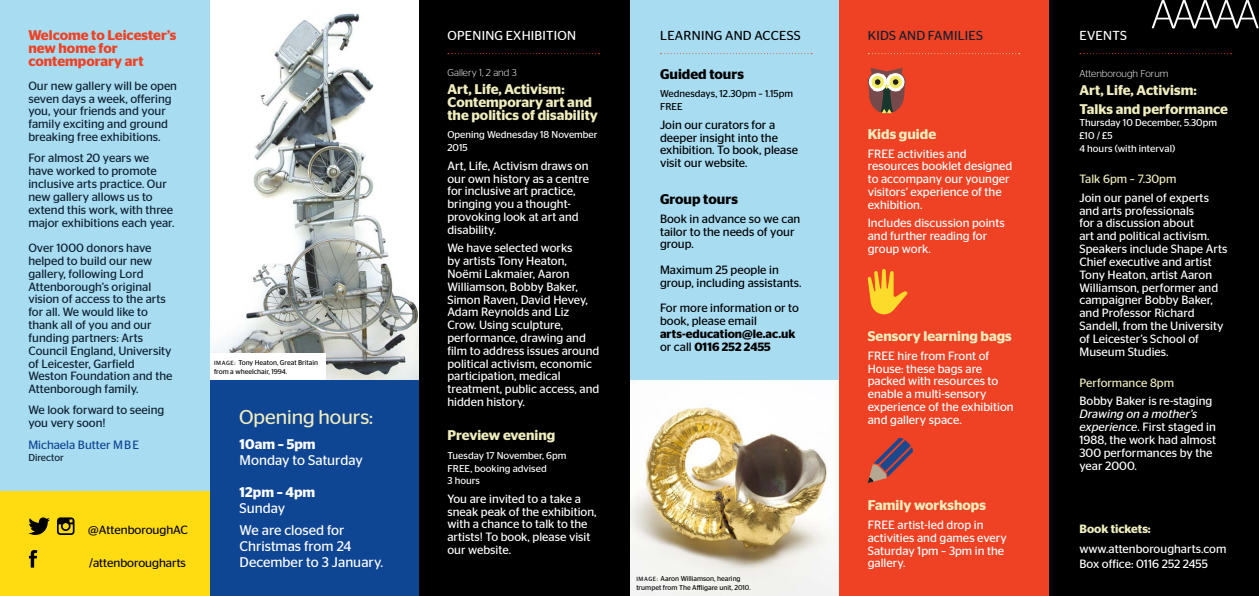
<style>
.page{position:relative;width:1259px;height:596px;background:#fff}
.page>*{position:absolute;margin:0;border:0;box-sizing:border-box;transform-origin:0 0}
.t1{font:20px "Stag Sans Round";color:#f0edbd}
.t2{font:600 14px/12.8px "Stag Sans";color:#f0edbd}
.t3{font:14px/22.4px "Stag Sans";color:#fff}
.t4{font:600 14px/12.8px "Stag Sans";color:#ef4123}
.t5{font:600 14px "Stag Sans";color:#000}
.t6{font:600 14px "Stag Sans";color:#fff}
.t7{font:13px "Stag Sans Round";letter-spacing:.02em;color:#fff}
.t8{font:13px "Stag Sans Round";letter-spacing:.02em;color:#000}
.t9{font:13px "Stag Sans Round";letter-spacing:.02em;color:#0e1f31}
.t10{font:12px/12.8px "Stag Sans";color:#fff}
.t11{font:12px/12.8px "Stag Sans";color:#0e1f31}
.t12{font:12px/12.8px "Stag Sans";color:#000}
.t13{font:600 12px/12.8px "Stag Sans";color:#000}
.t14{font:12px "Stag Sans Round";color:#000}
.t15{font:12px "Stag Sans";color:#f0edbd}
.t16{font:12px "Stag Sans";color:#0f4694}
.t17{font:600 12px "Stag Sans";color:#f0edbd}
.t18{font:10px/12.8px "Stag Sans";color:#fff}
.t19{font:300 10px "Stag Sans";color:#fff}
.t20{font:10px/12.8px "Stag Sans";color:#000}
.t21{font:10px "Stag Sans";color:#0e1f31}
.t22{font:7px/9px "Stag Sans";color:#000}
.s1{font-size:6px}
.s2{font-weight:400}
.s3{font-style:italic}
</style>
<div class="page">
<img style="left:629px;top:379px;width:209px;height:216px">
<img style="left:210px;top:13px;width:209px;height:367px">
<div style="left:629px;top:0;width:210px;height:379px;background:#a7dcf1"></div>
<div style="left:209px;top:353px;width:116px;height:27px;background:#fff"></div>
<svg style="left:660px;top:53px;width:152px;height:1px"></svg>
<div style="left:205px;top:380px;width:215px;height:215px;background:#0f4694"></div>
<div style="left:419px;top:0;width:210px;height:595px;background:#000"></div>
<svg style="left:448px;top:53px;width:151px;height:1px"></svg>
<div style="left:839px;top:0;width:210px;height:595px;background:#ef4123"></div>
<svg style="left:868px;top:53px;width:151px;height:1px"></svg>
<div style="left:1049px;top:0;width:210px;height:595px;background:#000"></div>
<svg style="left:1080px;top:53px;width:151px;height:1px"></svg>
<svg style="left:1152px;top:0;width:106px;height:28px"></svg>
<svg style="left:867px;top:437px;width:46px;height:46px"></svg>
<svg style="left:867px;top:68px;width:38px;height:45px"></svg>
<svg style="left:867px;top:269px;width:40px;height:45px"></svg>
<div style="left:0;top:0;width:210px;height:496px;background:#a7dcf1"></div>
<div style="left:0;top:491px;width:210px;height:104px;background:#ffdc12"></div>
<svg style="left:28px;top:517px;width:22px;height:17px"></svg>
<svg style="left:57px;top:517px;width:17px;height:17px"></svg>
<svg style="left:29px;top:550px;width:8px;height:17px"></svg>
<p class="t4" style="left:28px;top:29px;width:150px">Welcome to Leicester’s new home for contemporary art</p>
<p class="t11" style="left:28px;top:79px;width:150px">Our new gallery will be open seven days a week, offering you, your friends and your family exciting and ground breaking free exhibitions.</p>
<p class="t11" style="left:28px;top:152px;width:147px">For almost 20 years we have worked to promote inclusive arts practice. Our new gallery allows us to extend this work, with three major exhibitions each year.</p>
<p class="t11" style="left:28px;top:241px;width:146px">Over 1000 donors have helped to build our new gallery, following Lord<br>Attenborough’s original vision of access to the arts for all. We would like to thank all of you and our funding partners: Arts<br>Council England, University of Leicester, Garfield<br>Weston Foundation and the<br>Attenborough family.</p>
<p class="t11" style="left:28px;top:403px;width:138px">We look forward to seeing you very soon!</p>
<p class="t16" style="left:28px;top:437px;width:112px">Michaela Butter MBE</p>
<p class="t21" style="left:28px;top:452px;width:37px">Director</p>
<p class="t14" style="left:88px;top:522px;width:94px">@ATTENBOROUGHAC</p>
<p class="t14" style="left:89px;top:555px;width:98px">/ATTENBOROUGHARTS</p>
<p class="t22" style="left:214px;top:358px;width:106px;line-height:8.4px"><span class="s1">IMAGE:</span> Tony Heaton, Great Britain from a wheelchair, 1994.</p>
<h1 class="t1" style="left:239px;top:406px;width:135px">OPENING HOURS:</h1>
<p class="t6" style="left:240px;top:435px;width:78px">10am – 5pm</p>
<p class="t3" style="left:240px;top:448px;width:125px">Monday to Saturday</p>
<p class="t6" style="left:240px;top:483px;width:77px">12pm – 4pm</p>
<p class="t3" style="left:240px;top:496px;width:106px">Sunday<br>We are closed for</p>
<p class="t3" style="left:240px;top:537px;width:145px;line-height:16px">Christmas from 24<br>December to 3 January.</p>
<p class="t7" style="left:447px;top:28px;width:130px">OPENING EXHIBITION</p>
<p class="t19" style="left:447px;top:67px;width:71px">Gallery 1, 2 and 3</p>
<p class="t2" style="left:447px;top:83px;width:152px">Art, Life, Activism:<br>Contemporary art and the politics of disability</p>
<p class="t18" style="left:447px;top:128px;width:152px">Opening Wednesday 18 November<br>2015</p>
<p class="t10" style="left:447px;top:159px;width:143px">Art, Life, Activism draws on our own history as a centre for inclusive art practice, bringing you a thought&shy;provoking look at art and disability.</p>
<p class="t10" style="left:447px;top:241px;width:154px">We have selected works<br>by artists Tony Heaton,<br>Noëmi Lakmaier, Aaron<br>Williamson, Bobby Baker,<br>Simon Raven, David Hevey,<br>Adam Reynolds and Liz<br>Crow. Using sculpture, performance, drawing and film to address issues around political activism, economic participation, medical treatment, public access, and hidden history.</p>
<p class="t2" style="left:447px;top:428px;width:109px">Preview evening</p>
<p class="t18" style="left:447px;top:448px;width:121px">Tuesday 17 November, 6pm<br>FREE, booking advised<br>3 hours</p>
<p class="t10" style="left:447px;top:492px;width:151px">You are invited to a take a sneak peak of the exhibition, with a chance to talk to the artists! To book, please visit our website.</p>
<p class="t8" style="left:660px;top:28px;width:142px">LEARNING AND ACCESS</p>
<p class="t5" style="left:660px;top:66px;width:85px">Guided tours</p>
<p class="t20" style="left:660px;top:87px;width:134px">Wednesdays, 12.30pm – 1.15pm<br>FREE</p>
<p class="t12" style="left:660px;top:118px;width:139px">Join our curators for a deeper insight into the exhibition. To book, please visit our website.</p>
<p class="t5" style="left:660px;top:191px;width:79px">Group tours</p>
<p class="t12" style="left:660px;top:212px;width:142px">Book in advance so we can tailor to the needs of your group.</p>
<p class="t12" style="left:660px;top:263px;width:143px">Maximum 25 people in group, including assistants.</p>
<p class="t12" style="left:660px;top:301px;width:140px">For more information or to book, please email</p>
<p class="t13" style="left:660px;top:327px;width:137px">arts-education@le.ac.uk <span class="s2">or call</span> 0116 252 2455</p>
<p class="t22" style="left:636px;top:573px;width:116px"><span class="s1">IMAGE:</span> Aaron Williamson, hearing trumpet from The Affligare unit, 2010.</p>
<p class="t9" style="left:868px;top:28px;width:117px">KIDS AND FAMILIES</p>
<p class="t7" style="left:1079px;top:28px;width:49px">EVENTS</p>
<p class="t19" style="left:1079px;top:68px;width:90px">Attenborough Forum</p>
<p class="t2" style="left:1079px;top:81px;width:150px;line-height:18.5px">Art, Life, Activism:<br>Talks and performance</p>
<p class="t18" style="left:1079px;top:116px;width:139px">Thursday 10 December, 5.30pm £10 / £5<br>4 hours (with interval)</p>
<p class="t15" style="left:1079px;top:172px;width:99px">Talk 6pm – 7.30pm</p>
<p class="t10" style="left:1079px;top:191px;width:149px">Join our panel of experts and arts professionals<br>for a discussion about<br>art and political activism.<br>Speakers include Shape Arts<br>Chief executive and artist<br>Tony Heaton, artist Aaron<br>Williamson, performer and campaigner Bobby Baker, and Professor Richard<br>Sandell, from the University of Leicester’s School of<br>Museum Studies.</p>
<p class="t15" style="left:1079px;top:376px;width:96px">Performance 8pm</p>
<p class="t10" style="left:1079px;top:394px;width:134px">Bobby Baker is re-staging</p>
<p class="t10" style="left:1079px;top:407px;width:138px"><span class="s3">Drawing on a mother’s experience</span>. First staged in<br>1988, the work had almost<br>300 performances by the year 2000.</p>
<p class="t2" style="left:867px;top:128px;width:70px">Kids guide</p>
<p class="t10" style="left:867px;top:147px;width:146px">FREE activities and resources booklet designed to accompany our younger visitors’ experience of the exhibition.</p>
<p class="t10" style="left:867px;top:216px;width:139px">Includes discussion points and further reading for group work.</p>
<p class="t2" style="left:867px;top:330px;width:146px">Sensory learning bags</p>
<p class="t10" style="left:867px;top:349px;width:147px">FREE hire from Front of<br>House: these bags are packed with resources to enable a multi-sensory experience of the exhibition and gallery space.</p>
<p class="t2" style="left:867px;top:499px;width:120px">Family workshops</p>
<p class="t10" style="left:867px;top:518px;width:141px">FREE artist-led drop in activities and games every<br>Saturday 1pm – 3pm in the gallery.</p>
<p class="t17" style="left:1079px;top:521px;width:73px">Book tickets:</p>
<p class="t10" style="left:1079px;top:541px;width:148px;line-height:14.4px">www.attenborougharts.com<br>Box office: 0116 252 2455</p>
</div>
